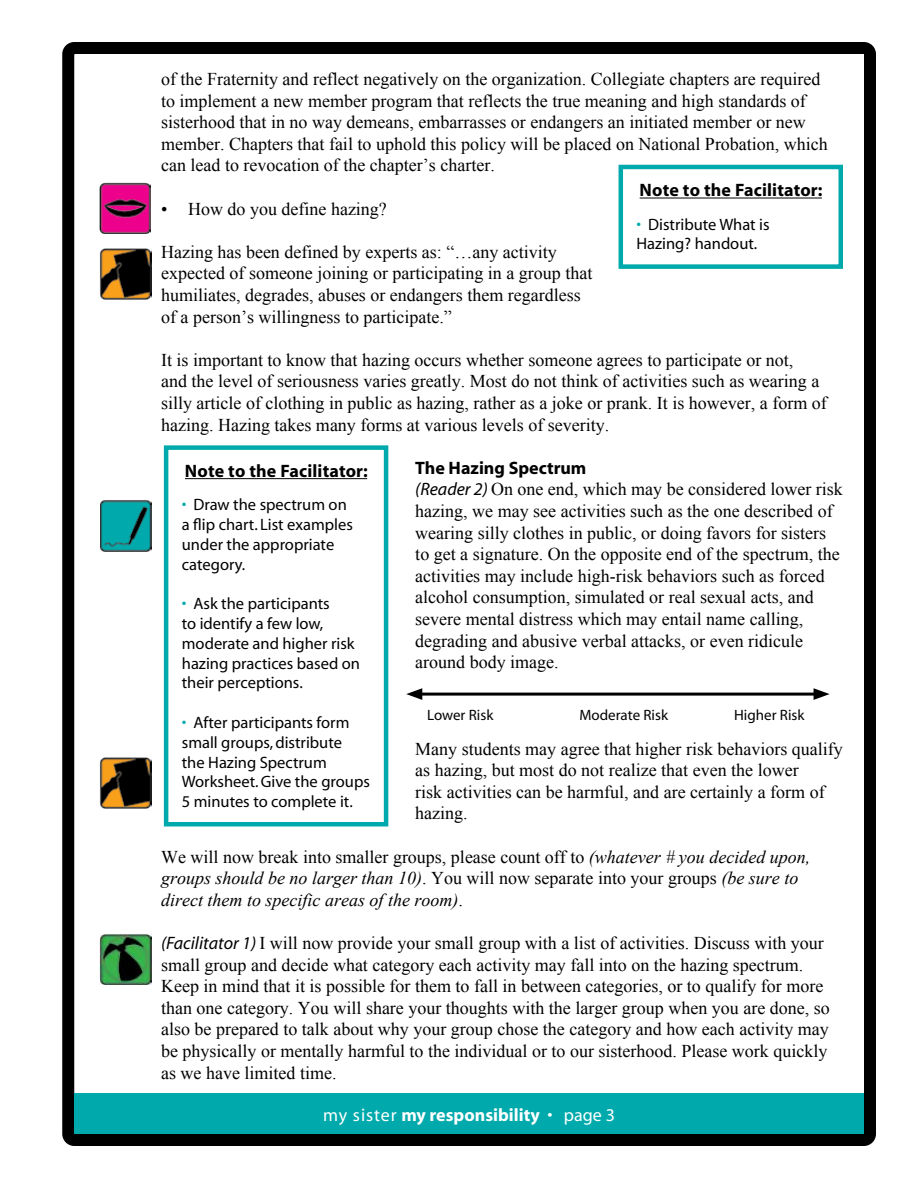
<style>
.page{position:relative;width:918px;height:1188px;background:#fff}
.page>*{position:absolute;margin:0;border:0;box-sizing:border-box;transform-origin:0 0}
.t1{font:18px/21.6px "Times New Roman";color:#000}
.t2{font:italic 18px/21.6px "Times New Roman";color:#000}
.t3{font:700 18px "Myriad";letter-spacing:.005em;color:#000}
.t4{font:700 18px "Myriad";color:#fff}
.t5{font:16.5px/19.8px "Myriad";color:#000}
.t6{font:15px "Myriad";color:#000}
.s1{font-family:"Myriad";font-style:italic}
.s2{color:#00aaac}
.s3{font-style:normal}
.s4{font-weight:400}
</style>
<div class="page">
<div style="left:62px;top:42px;width:814px;height:1104px;border:12px solid #000;border-radius:6px"></div>
<div style="left:74px;top:1094px;width:790px;height:40px;background:#00aaac"></div>
<img style="left:100px;top:933px;width:51px;height:52px">
<img style="left:100px;top:183px;width:51px;height:51px">
<svg style="left:618px;top:164px;width:225px;height:105px"></svg>
<img style="left:100px;top:757px;width:52px;height:51px">
<svg style="left:163px;top:445px;width:226px;height:382px"></svg>
<hr style="left:417px;top:693px;width:402px;height:3px;background:#000">
<svg style="left:406px;top:688px;width:16px;height:12px"></svg>
<svg style="left:814px;top:688px;width:16px;height:12px"></svg>
<img style="left:100px;top:248px;width:52px;height:52px">
<img style="left:101px;top:500px;width:51px;height:51px">
<p class="t1" style="left:161px;top:68px;width:668px">of the Fraternity and reflect negatively on the organization. Collegiate chapters are required to implement a new member program that reflects the true meaning and high standards of sisterhood that in no way demeans, embarrasses or endangers an initiated member or new member. Chapters that fail to uphold this policy will be placed on National Probation, which can lead to revocation of the chapter’s charter.</p>
<p class="t1" style="left:188px;top:198px;width:200px">How do you define hazing?</p>
<p class="t1" style="left:161px;top:241px;width:433px">Hazing has been defined by experts as: “…any activity expected of someone joining or participating in a group that humiliates, degrades, abuses or endangers them regardless of a person’s willingness to participate.”</p>
<p class="t1" style="left:161px;top:349px;width:667px">It is important to know that hazing occurs whether someone agrees to participate or not,<br>and the level of seriousness varies greatly. Most do not think of activities such as wearing a silly article of clothing in public as hazing, rather as a joke or prank. It is however, a form of hazing. Hazing takes many forms at various levels of severity.</p>
<p class="t3" style="left:415px;top:459px;width:173px">The Hazing Spectrum</p>
<p class="t1" style="left:415px;top:478px;width:429px"><span class="s1">(Reader 2)</span> On one end, which may be considered lower risk hazing, we may see activities such as the one described of wearing silly clothes in public, or doing favors for sisters to get a signature. On the opposite end of the spectrum, the activities may include high-risk behaviors such as forced alcohol consumption, simulated or real sexual acts, and severe mental distress which may entail name calling, degrading and abusive verbal attacks, or even ridicule around body image.</p>
<p class="t3" style="left:640px;top:181px;width:184px">Note to the Facilitator:</p>
<p class="t5" style="left:637px;top:215px;width:135px"><span class="s2">•</span> Distribute What is<br>Hazing? handout.</p>
<p class="t1" style="left:161px;top:198px;width:8px">•</p>
<p class="t3" style="left:185px;top:462px;width:184px">Note to the Facilitator:</p>
<p class="t5" style="left:182px;top:495px;width:173px"><span class="s2">•</span> Draw the spectrum on a flip chart. List examples under the appropriate category.</p>
<p class="t5" style="left:182px;top:594px;width:180px"><span class="s2">•</span> Ask the participants<br>to identify a few low, moderate and higher risk hazing practices based on their perceptions.</p>
<p class="t5" style="left:182px;top:713px;width:190px"><span class="s2">•</span> After participants form small groups, distribute<br>the Hazing Spectrum<br>Worksheet. Give the groups<br>5 minutes to complete it.</p>
<p class="t6" style="left:427px;top:708px;width:68px">Lower Risk</p>
<p class="t6" style="left:579px;top:708px;width:90px">Moderate Risk</p>
<p class="t6" style="left:734px;top:708px;width:72px">Higher Risk</p>
<p class="t1" style="left:415px;top:738px;width:429px">Many students may agree that higher risk behaviors qualify as hazing, but most do not realize that even the lower<br>risk activities can be harmful, and are certainly a form of hazing.</p>
<p class="t2" style="left:161px;top:845px;width:651px"><span class="s3">We will now break into smaller groups, please count off to</span> (whatever # you decided upon, groups should be no larger than 10)<span class="s3">. You will now separate into your groups</span> (be sure to direct them to specific areas of the room)<span class="s3">.</span></p>
<p class="t1" style="left:161px;top:932px;width:670px"><span class="s1">(Facilitator 1)</span> I will now provide your small group with a list of activities. Discuss with your small group and decide what category each activity may fall into on the hazing spectrum.<br>Keep in mind that it is possible for them to fall in between categories, or to qualify for more than one category. You will share your thoughts with the larger group when you are done, so also be prepared to talk about why your group chose the category and how each activity may be physically or mentally harmful to the individual or to our sisterhood. Please work quickly as we have limited time.</p>
<p class="t4" style="left:323px;top:1105px;width:293px"><span class="s4">my sister</span> my responsibility <span class="s4">• page 3</span></p>
</div>
